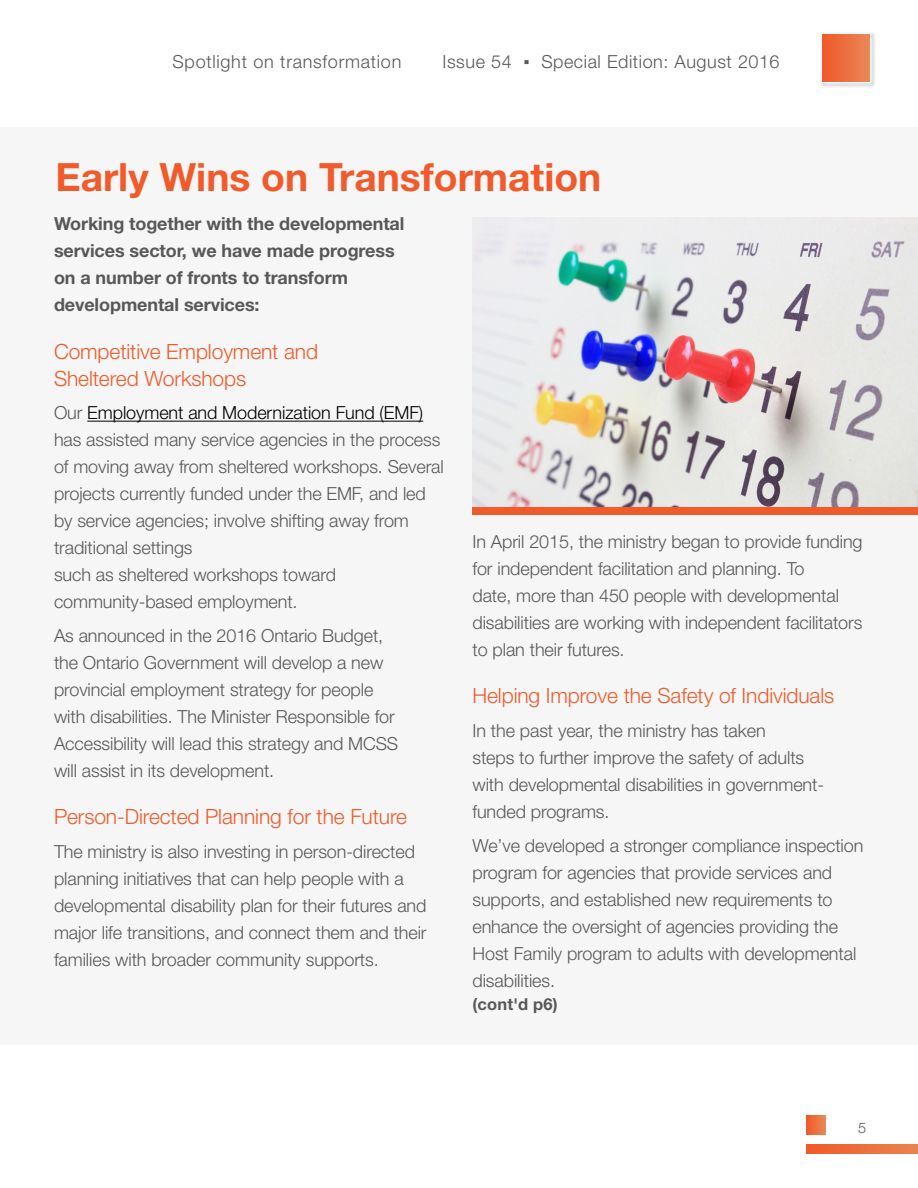
<style>
.page{position:relative;width:918px;height:1188px;background:#fff}
.page>*{position:absolute;margin:0;border:0;box-sizing:border-box;transform-origin:0 0}
.t1{font:700 39px "Helvetica Neue LT Std";color:#f15a2a}
.body{font:300 21px/27px "Helvetica Neue LT Std";letter-spacing:-.005em;color:#f15a2a}
.body-2{font:300 18px/27px "Helvetica Neue LT Std";letter-spacing:-.005em;color:#58585b}
.body-3{font:700 18px/27px "Helvetica Neue LT Std";letter-spacing:-.005em;color:#58585b}
.body-4{font:300 18px "Helvetica Neue LT Std";letter-spacing:.03em;color:#58585b}
.body-5{font:300 18px "Helvetica Neue LT Std";letter-spacing:.04em;color:#58585b}
.Paragraph_Style_1{font:700 16.5px "Helvetica Neue LT Std";letter-spacing:.01em;color:#58585b}
.t2{font:300 14.55px "Helvetica Neue LT Std";color:#58585b}
.s1{font-family:"Verdana";font-weight:400}
.s2{color:#000}
</style>
<div class="page">
<img style="left:821px;top:33px;width:54px;height:54px">
<svg style="left:821px;top:33px;width:50px;height:50px"></svg>
<div style="left:822px;top:34px;width:48px;height:48px;background:linear-gradient(to right,#f0582a,#e98756)"></div>
<svg style="left:807px;top:1144px;width:111px;height:9px"></svg>
<div style="left:806px;top:1115px;width:20px;height:19px;background:linear-gradient(to right,#f05928,#e98753)"></div>
<div style="left:1px;top:127px;width:917px;height:918px;background:#f6f6f6"></div>
<hr style="left:87px;top:421px;width:336px;height:1px;background:#000">
<img style="left:472px;top:218px;width:446px;height:289px">
<div style="left:472px;top:507px;width:446px;height:7px;background:#f15a2a"></div>
<p class="body-5" style="left:173px;top:51px;width:230px">Spotlight on transformation</p>
<p class="body-4" style="left:443px;top:51px;width:339px">Issue 54 <span class="s1">▪</span> Special Edition: August 2016</p>
<p class="t1" style="left:56px;top:153px;width:547px">Early Wins on Transformation</p>
<p class="body-3" style="left:54px;top:210px;width:352px">Working together with the developmental services sector, we have made progress on a number of fronts to transform developmental services:</p>
<p class="body" style="left:54px;top:337px;width:266px">Competitive Employment and<br>Sheltered Workshops</p>
<p class="body-2" style="left:54px;top:399px;width:391px">Our <span class="s2">Employment and Modernization Fund (EMF) </span>has assisted many service agencies in the process of moving away from sheltered workshops. Several projects currently funded under the EMF, and led by service agencies; involve shifting away from traditional settings<br>such as sheltered workshops toward community-based employment.</p>
<p class="body-2" style="left:54px;top:622px;width:346px">As announced in the 2016 Ontario Budget, the Ontario Government will develop a new provincial employment strategy for people with disabilities. The Minister Responsible for Accessibility will lead this strategy and MCSS will assist in its development.</p>
<p class="body" style="left:54px;top:803px;width:355px">Person-Directed Planning for the Future</p>
<p class="body-2" style="left:54px;top:838px;width:374px">The ministry is also investing in person-directed planning initiatives that can help people with a developmental disability plan for their futures and major life transitions, and connect them and their families with broader community supports.</p>
<p class="body-2" style="left:472px;top:528px;width:392px">In April 2015, the ministry began to provide funding for independent facilitation and planning. To<br>date, more than 450 people with developmental disabilities are working with independent facilitators to plan their futures.</p>
<p class="body" style="left:472px;top:682px;width:363px">Helping Improve the Safety of Individuals</p>
<p class="body-2" style="left:472px;top:717px;width:353px">In the past year, the ministry has taken<br>steps to further improve the safety of adults with developmental disabilities in government&shy;funded programs.</p>
<p class="body-2" style="left:472px;top:831px;width:392px">We’ve developed a stronger compliance inspection program for agencies that provide services and supports, and established new requirements to enhance the oversight of agencies providing the Host Family program to adults with developmental disabilities.</p>
<p class="Paragraph_Style_1" style="left:472px;top:993px;width:87px">(cont'd p6)</p>
<p class="t2" style="left:858px;top:1119px;width:10px">5</p>
</div>
